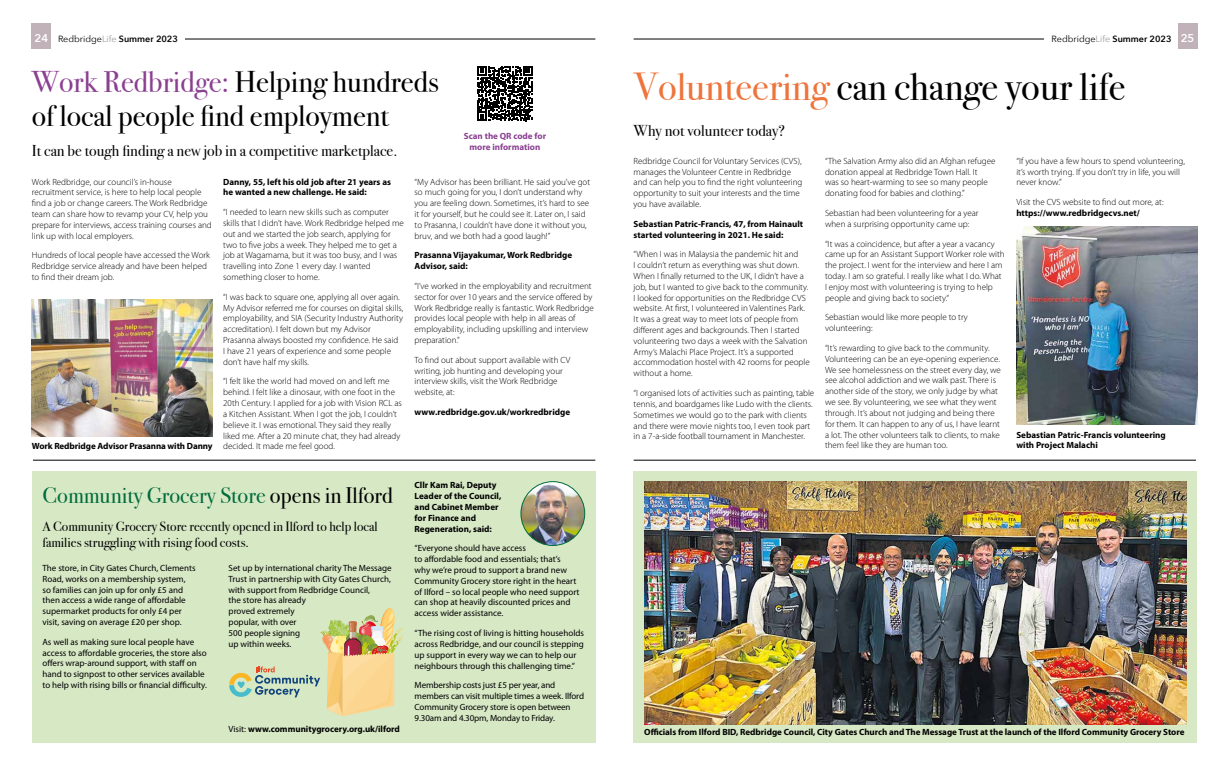
<style>
.page{position:relative;width:1229px;height:766px;background:#fff}
.page>*{position:absolute;margin:0;border:0;box-sizing:border-box;transform-origin:0 0}
.t1{font:39px "Bodoni Svty Two ITCTT";color:#000}
.t2{font:30px/33.8px "Bodoni Svty Two ITCTT";color:#000}
.t3{font:22.5px "Bodoni Svty Two ITCTT";color:#006c3b}
.t4{font:15.75px "Bodoni Svty Two ITCTT";color:#000}
.t5{font:13.5px/16.2px "Bodoni Svty Two ITCTT";color:#000}
.t6{font:300 9px/10.8px "Myriad Pro";color:#000}
.t7{font:9px/10.8px "Myriad Pro";color:#000}
.t8{font:700 9px/10.8px "Myriad Pro";color:#000}
.t9{font:600 9px "Avenir Next";color:#000}
.t10{font:700 9px/10.8px "Myriad Pro";color:#8a4091;text-align:center}
.s1{font-size:11.25px;color:#fff}
.s2{font-weight:400}
.s3{font-weight:400;color:#9d9d9c}
.s4{color:#8a4091}
.s5{color:#000}
.s6{color:#ee743b}
</style>
<div class="page">
<div style="left:32px;top:23px;width:19px;height:26px;background:#c1b1b8"></div>
<div style="left:1178px;top:23px;width:19px;height:26px;background:#c1b1b8"></div>
<hr style="left:185px;top:39px;width:410px;height:1px;background:#000">
<hr style="left:634px;top:39px;width:410px;height:1px;background:#000">
<img style="left:1016px;top:226px;width:181px;height:198px">
<div style="left:634px;top:471px;width:563px;height:271px;background:#d7e8c5"></div>
<div style="left:32px;top:471px;width:563px;height:271px;background:#d7e8c5"></div>
<img style="left:32px;top:300px;width:181px;height:136px">
<hr style="left:33px;top:460px;width:562px;height:1px;background:#000">
<hr style="left:634px;top:460px;width:562px;height:1px;background:#000">
<img style="left:644px;top:481px;width:542px;height:243px">
<img style="left:521px;top:481px;width:64px;height:64px;border-radius:32px">
<div style="left:520px;top:481px;width:65px;height:64px;border:1px solid #006c3b;border-radius:50%"></div>
<svg style="left:477px;top:66px;width:55px;height:55px"></svg>
<svg style="left:229px;top:608px;width:174px;height:108px"></svg>
<p class="t9" style="left:35px;top:31px;width:145px"><span class="s1">24</span> <span class="s2">Redbridge</span><span class="s3">Life</span> Summer 2023</p>
<p class="t9" style="left:1051px;top:31px;width:144px"><span class="s2">Redbridge</span><span class="s3">Life</span> Summer 2023 <span class="s1">25</span></p>
<h2 class="t2" style="left:32px;top:62px;width:408px"><span class="s4">Work Redbridge:</span> Helping hundreds of local people find employment</h2>
<p class="t10" style="left:464px;top:130px;width:84px">Scan the QR code for more information</p>
<h3 class="t4" style="left:32px;top:138px;width:367px">It can be tough finding a new job in a competitive marketplace.</h3>
<p class="t6" style="left:32px;top:176px;width:181px">Work Redbridge, our council’s in-house recruitment service, is here to help local people find a job or change careers. The Work Redbridge team can share how to revamp your CV, help you prepare for interviews, access training courses and link up with local employers.</p>
<p class="t6" style="left:32px;top:250px;width:180px">Hundreds of local people have accessed the Work<br>Redbridge service already and have been helped to find their dream job.</p>
<p class="t8" style="left:223px;top:176px;width:169px">Danny, 55, left his old job after 21 years as he wanted a new challenge. He said:</p>
<p class="t6" style="left:223px;top:207px;width:182px">“I needed to learn new skills such as computer skills that I didn’t have. Work Redbridge helped me out and we started the job search, applying for two to five jobs a week. They helped me to get a job at Wagamama, but it was too busy, and I was travelling into Zone 1 every day. I wanted something closer to home.</p>
<p class="t6" style="left:223px;top:291px;width:182px">“I was back to square one, applying all over again.<br>My Advisor referred me for courses on digital skills, employability, and SIA (Security Industry Authority accreditation). I felt down but my Advisor Prasanna always boosted my confidence. He said<br>I have 21 years of experience and some people don’t have half my skills.</p>
<p class="t6" style="left:223px;top:376px;width:180px">“I felt like the world had moved on and left me behind. I felt like a dinosaur, with one foot in the 20th Century. I applied for a job with Vision RCL as a Kitchen Assistant. When I got the job, I couldn’t believe it. I was emotional. They said they really liked me. After a 20 minute chat, they had already decided. It made me feel good.</p>
<p class="t6" style="left:415px;top:176px;width:177px">“My Advisor has been brilliant. He said you’ve got so much going for you, I don’t understand why you are feeling down. Sometimes, it’s hard to see it for yourself, but he could see it. Later on, I said to Prasanna, I couldn’t have done it without you, bruv, and we both had a good laugh!”</p>
<p class="t8" style="left:415px;top:250px;width:159px">Prasanna Vijayakumar, Work Redbridge<br>Advisor, said:</p>
<p class="t6" style="left:415px;top:281px;width:181px">“I’ve worked in the employability and recruitment sector for over 10 years and the service offered by Work Redbridge really is fantastic. Work Redbridge provides local people with help in all areas of employability, including upskilling and interview preparation.”</p>
<p class="t6" style="left:415px;top:354px;width:157px">To find out about support available with CV writing, job hunting and developing your interview skills, visit the Work Redbridge website, at:</p>
<p class="t8" style="left:415px;top:406px;width:157px">www.redbridge.gov.uk/workredbridge</p>
<p class="t8" style="left:32px;top:441px;width:182px">Work Redbridge Advisor Prasanna with Danny</p>
<h3 class="t3" style="left:43px;top:476px;width:352px">Community Grocery Store <span class="s5">opens in Ilford</span></h3>
<h3 class="t5" style="left:43px;top:516px;width:337px">A Community Grocery Store recently opened in Ilford to help local families struggling with rising food costs.</h3>
<p class="t7" style="left:43px;top:562px;width:155px">The store, in City Gates Church, Clements Road, works on a membership system, so families can join up for only £5 and then access a wide range of affordable supermarket products for only £4 per visit, saving on average £20 per shop.</p>
<p class="t7" style="left:43px;top:636px;width:166px">As well as making sure local people have access to affordable groceries, the store also offers wrap-around support, with staff on hand to signpost to other services available to help with rising bills or financial difficulty.</p>
<p class="t7" style="left:229px;top:562px;width:165px">Set up by international charity The Message<br>Trust in partnership with City Gates Church, with support from Redbridge Council,<br>the store has already<br>proved extremely<br>popular, with over<br>500 people signing<br>up within weeks.</p>
<p class="t8" style="left:229px;top:723px;width:173px"><span class="s2">Visit:</span> www.communitygrocery.org.uk/ilford</p>
<p class="t8" style="left:415px;top:480px;width:88px">Cllr Kam Rai, Deputy<br>Leader of the Council, and Cabinet Member for Finance and<br>Regeneration, said:</p>
<p class="t7" style="left:415px;top:543px;width:166px">“Everyone should have access<br>to affordable food and essentials; that’s<br>why we’re proud to support a brand new Community Grocery store right in the heart of Ilford – so local people who need support can shop at heavily discounted prices and access wider assistance.</p>
<p class="t7" style="left:415px;top:627px;width:171px">“The rising cost of living is hitting households across Redbridge, and our council is stepping up support in every way we can to help our neighbours through this challenging time.”</p>
<p class="t7" style="left:415px;top:680px;width:171px">Membership costs just £5 per year, and members can visit multiple times a week. Ilford Community Grocery store is open between 9.30am and 4.30pm, Monday to Friday.</p>
<h1 class="t1" style="left:634px;top:55px;width:493px"><span class="s6">Volunteering</span> can change your life</h1>
<h3 class="t4" style="left:634px;top:117px;width:153px">Why not volunteer today?</h3>
<p class="t6" style="left:634px;top:155px;width:170px">Redbridge Council for Voluntary Services (CVS), manages the Volunteer Centre in Redbridge and can help you to find the right volunteering opportunity to suit your interests and the time you have available.</p>
<p class="t8" style="left:634px;top:218px;width:171px">Sebastian Patric-Francis, 47, from Hainault started volunteering in 2021. He said:</p>
<p class="t6" style="left:634px;top:249px;width:178px">“When I was in Malaysia the pandemic hit and<br>I couldn’t return as everything was shut down.<br>When I finally returned to the UK, I didn’t have a job, but I wanted to give back to the community.<br>I looked for opportunities on the Redbridge CVS website. At first, I volunteered in Valentines Park.<br>It was a great way to meet lots of people from different ages and backgrounds. Then I started volunteering two days a week with the Salvation Army’s Malachi Place Project. It’s a supported accommodation hostel with 42 rooms for people without a home.</p>
<p class="t6" style="left:634px;top:388px;width:182px">“I organised lots of activities such as painting, table tennis, and boardgames like Ludo with the clients.<br>Sometimes we would go to the park with clients and there were movie nights too, I even took part in a 7-a-side football tournament in Manchester.</p>
<p class="t6" style="left:825px;top:155px;width:172px">“The Salvation Army also did an Afghan refugee donation appeal at Redbridge Town Hall. It<br>was so heart-warming to see so many people donating food for babies and clothing.”</p>
<p class="t6" style="left:825px;top:208px;width:155px">Sebastian had been volunteering for a year when a surprising opportunity came up:</p>
<p class="t6" style="left:825px;top:238px;width:181px">“It was a coincidence, but after a year a vacancy came up for an Assistant Support Worker role with the project. I went for the interview and here I am today. I am so grateful. I really like what I do. What I enjoy most with volunteering is trying to help people and giving back to society.“</p>
<p class="t6" style="left:825px;top:312px;width:144px">Sebastian would like more people to try volunteering:</p>
<p class="t6" style="left:825px;top:343px;width:177px">“It’s rewarding to give back to the community.<br>Volunteering can be an eye-opening experience.<br>We see homelessness on the street every day, we see alcohol addiction and we walk past. There is another side of the story, we only judge by what we see. By volunteering, we see what they went through. It’s about not judging and being there for them. It can happen to any of us, I have learnt a lot. The other volunteers talk to clients, to make them feel like they are human too.</p>
<p class="t6" style="left:1016px;top:155px;width:170px">“If you have a few hours to spend volunteering, it’s worth trying. If you don’t try in life, you will never know.”</p>
<p class="t6" style="left:1016px;top:197px;width:149px">Visit the CVS website to find out more, at:</p>
<p class="t8" style="left:1016px;top:207px;width:125px">https://www.redbridgecvs.net/</p>
<p class="t8" style="left:1016px;top:429px;width:151px">Sebastian Patric-Francis volunteering with Project Malachi</p>
<p class="t8" style="left:644px;top:726px;width:542px">Officials from Ilford BID, Redbridge Council, City Gates Church and The Message Trust at the launch of the Ilford Community Grocery Store</p>
</div>
